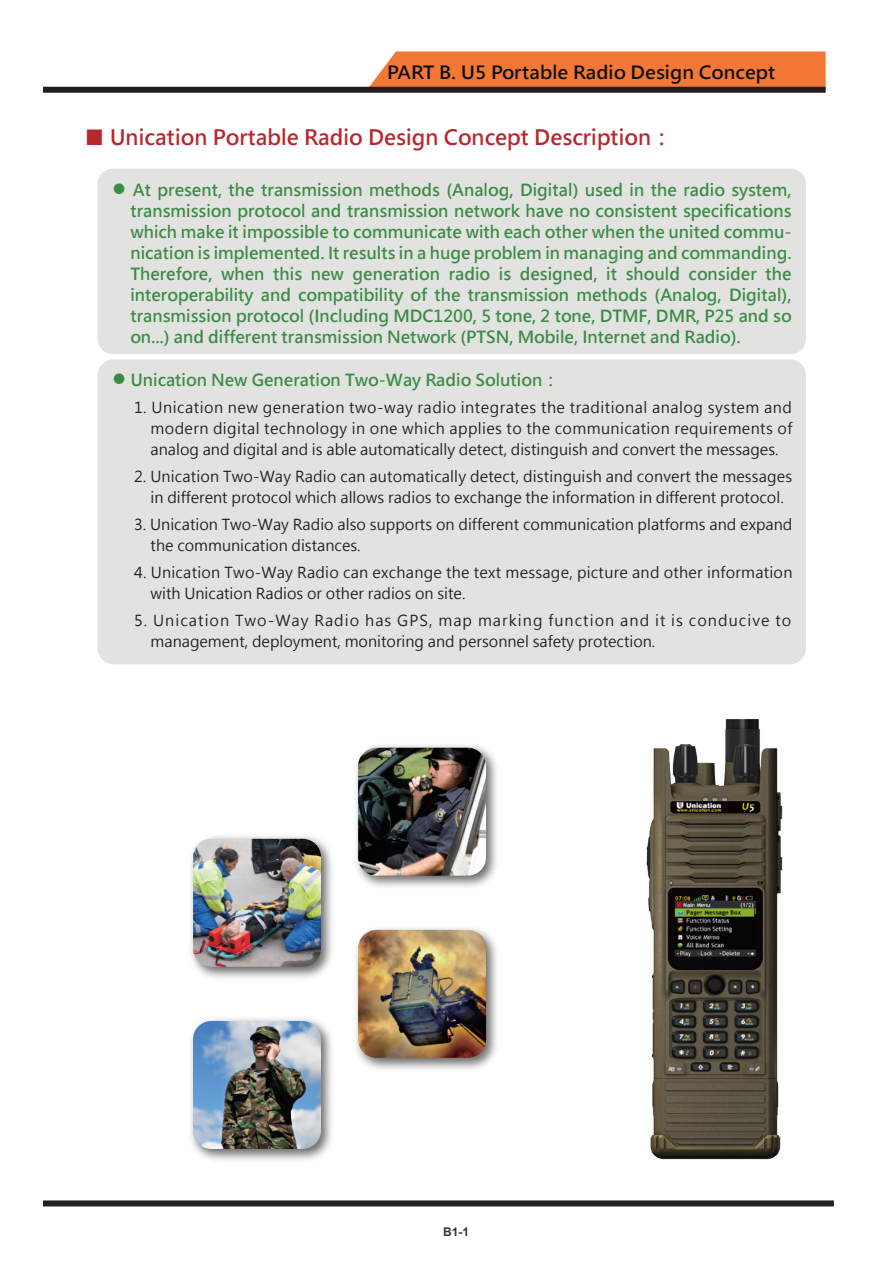
<style>
.page{position:relative;width:893px;height:1263px;background:#fff}
.page>*{position:absolute;margin:0;border:0;box-sizing:border-box;transform-origin:0 0}
.t1{font:700 21px "Microsoft Jheng Hei";color:#b7282e}
.t2{font:700 18px "Microsoft Jheng Hei";color:#0f0f0f;scale:1.05 1}
.t3{font:700 16.5px/21px "Microsoft Jheng Hei";color:#3b8c45;text-align:justify}
.t4{font:15px/21px "Microsoft Jheng Hei";color:#231f20}
.t5{font:700 12px "Arial";color:#343536}
.s1{font-size:33px}
.s2{font-size:13.5px}
</style>
<div class="page">
<img style="left:191px;top:836px;width:141px;height:142px">
<img style="left:193px;top:839px;width:128px;height:128px">
<img style="left:356px;top:928px;width:141px;height:142px">
<img style="left:358px;top:930px;width:128px;height:128px">
<img style="left:191px;top:1018px;width:141px;height:142px">
<img style="left:193px;top:1021px;width:128px;height:128px">
<img style="left:294px;top:745px;width:203px;height:155px">
<img style="left:358px;top:748px;width:128px;height:128px">
<div style="left:98px;top:169px;width:708px;height:185px;background:#e2e2e1;border-radius:15px"></div>
<div style="left:98px;top:359px;width:708px;height:305px;background:#e2e2e1;border-radius:16px"></div>
<div style="left:43px;top:1200px;width:791px;height:6px;background:#231f20"></div>
<svg style="left:367px;top:51px;width:459px;height:36px;background:#f27d3f"></svg>
<div style="left:43px;top:87px;width:783px;height:6px;background:#231f20"></div>
<img style="left:646px;top:719px;width:137px;height:441px">
<p class="t2" style="left:387px;top:61px;width:371px">PART B. U5 Portable Radio Design Concept</p>
<h1 class="t1" style="left:85px;top:124px;width:589px"><span class="s1">■</span> Unication Portable Radio Design Concept Description：</h1>
<p class="t3" style="left:130px;top:179px;width:663px;text-indent:-18px"><span class="s2">●</span> At present, the transmission methods (Analog, Digital) used in the radio system, transmission protocol and transmission network have no consistent specifications which make it impossible to communicate with each other when the united commu&shy;nication is implemented. It results in a huge problem in managing and commanding.<br>Therefore, when this new generation radio is designed, it should consider the interoperability and compatibility of the transmission methods (Analog, Digital), transmission protocol (Including MDC1200, 5 tone, 2 tone, DTMF, DMR, P25 and so on...) and different transmission Network (PTSN, Mobile, Internet and Radio).</p>
<p class="t3" style="left:112px;top:369px;width:448px"><span class="s2">●</span> Unication New Generation Two-Way Radio Solution：</p>
<p class="t4" style="left:151px;top:397px;width:643px;text-align:justify;text-indent:-16px">1. Unication new generation two-way radio integrates the traditional analog system and modern digital technology in one which applies to the communication requirements of analog and digital and is able automatically detect, distinguish and convert the messages.</p>
<p class="t4" style="left:134px;top:466px;width:660px;text-align:center">2. Unication Two-Way Radio can automatically detect, distinguish and convert the messages in different protocol which allows radios to exchange the information in different protocol.</p>
<p class="t4" style="left:151px;top:514px;width:643px;text-indent:-16px">3. Unication Two-Way Radio also supports on different communication platforms and expand the communication distances.</p>
<p class="t4" style="left:151px;top:562px;width:643px;text-indent:-16px">4. Unication Two-Way Radio can exchange the text message, picture and other information with Unication Radios or other radios on site.</p>
<p class="t4" style="left:151px;top:610px;width:642px;text-indent:-16px">5. Unication Two-Way Radio has GPS, map marking function and it is conducive to management, deployment, monitoring and personnel safety protection.</p>
<p class="t5" style="left:443px;top:1223px;width:28px">B1-1</p>
</div>
